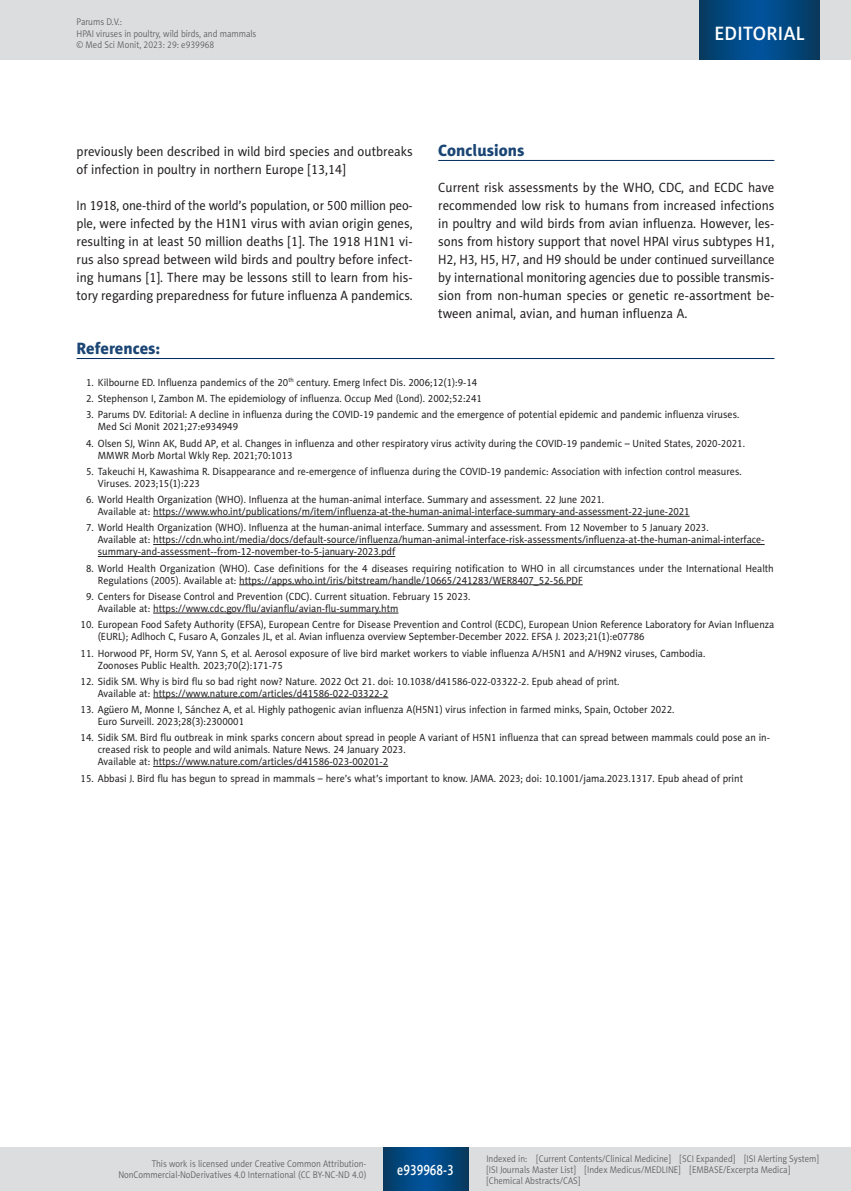
<style>
.page{position:relative;width:851px;height:1191px;background:#fff}
.page>*{position:absolute;margin:0;border:0;box-sizing:border-box;transform-origin:0 0}
.t1{font:19.5px "Naomi Sans EFN Medium";letter-spacing:.01em;color:#fff}
.MSM_Headline_1{font:16.5px "Naomi Sans EFN Heavy";color:#1a4574}
.MSM_Referencje_Tytul{font:16.5px "Naomi Sans EFN Heavy";color:#1a4574}
.MSM_e-PAGINA{font:15px "Naomi Sans EFN Medium";color:#fff;scale:.8 1}
.MSM_Body{font:13.5px/18px "Naomi Sans EFN";color:#231f20;scale:.95 1}
.MSM_Body-2{font:13.5px/18px "Naomi Sans EFN";color:#231f20;text-align:justify;scale:.93 1}
.MSM_Referencje_punkt{font:10.5px/12px "Naomi Sans EFN";color:#231f20;scale:.95 1}
.MSM_pagina_zywa{font:9.75px/11.2px "Naomi Sans EFN Light";color:#57585a;scale:.9 1}
.MSM_pagina_sygnatura{font:9.75px "Naomi Sans EFN Light";color:#57585a;scale:.9 1}
</style>
<div class="page">
<hr style="left:438px;top:160px;width:336px;height:1px;background:#00295c">
<hr style="left:77px;top:358px;width:697px;height:1px;background:#00295c">
<hr style="left:153px;top:516px;width:536px;height:1px;background:#231f20">
<hr style="left:153px;top:544px;width:611px;height:1px;background:#231f20">
<hr style="left:98px;top:556px;width:297px;height:1px;background:#231f20">
<hr style="left:239px;top:584px;width:343px;height:1px;background:#231f20">
<hr style="left:153px;top:613px;width:245px;height:1px;background:#231f20">
<hr style="left:153px;top:697px;width:235px;height:1px;background:#231f20">
<hr style="left:153px;top:766px;width:235px;height:1px;background:#231f20">
<div style="left:0;top:1148px;width:850px;height:43px;background:#dcdddf"></div>
<svg style="left:383px;top:1147px;width:85px;height:43px;background:#02477e"></svg>
<div style="left:0;top:0;width:850px;height:60px;background:#dcdddf"></div>
<svg style="left:699px;top:0;width:120px;height:60px;background:#02477e"></svg>
<p class="MSM_pagina_zywa" style="left:77px;top:16px;width:201px">Parums D.V.:<br>HPAI viruses in poultry, wild birds, and mammals</p>
<p class="MSM_pagina_sygnatura" style="left:77px;top:39px;width:154px">© Med Sci Monit, 2023: 29: e939968</p>
<h1 class="t1" style="left:714px;top:22px;width:91px">EDITORIAL</h1>
<p class="MSM_Body" style="left:77px;top:142px;width:355px">previously been described in wild bird species and outbreaks of infection in poultry in northern Europe [13,14]</p>
<p class="MSM_Body-2" style="left:77px;top:196px;width:363px">In 1918, one-third of the world’s population, or 500 million peo&shy;ple, were infected by the H1N1 virus with avian origin genes, resulting in at least 50 million deaths [1]. The 1918 H1N1 vi&shy;rus also spread between wild birds and poultry before infect&shy;ing humans [1]. There may be lessons still to learn from his&shy;tory regarding preparedness for future influenza A pandemics.</p>
<p class="MSM_Headline_1" style="left:438px;top:140px;width:88px">Conclusions</p>
<p class="MSM_Body" style="left:438px;top:178px;width:355px;text-align:justify">Current risk assessments by the WHO, CDC, and ECDC have recommended low risk to humans from increased infections in poultry and wild birds from avian influenza. However, les&shy;sons from history support that novel HPAI virus subtypes H1, H2, H3, H5, H7, and H9 should be under continued surveillance by international monitoring agencies due to possible transmis&shy;sion from non-human species or genetic re-assortment be&shy;tween animal, avian, and human influenza A.</p>
<p class="MSM_Referencje_Tytul" style="left:77px;top:338px;width:85px">References:</p>
<p class="MSM_Referencje_punkt" style="left:86px;top:376px;width:413px">1. Kilbourne ED. Influenza pandemics of the 20<sup>th</sup> century. Emerg Infect Dis. 2006;12(1):9-14</p>
<p class="MSM_Referencje_punkt" style="left:86px;top:393px;width:418px">2. Stephenson I, Zambon M. The epidemiology of influenza. Occup Med (Lond). 2002;52:241</p>
<p class="MSM_Referencje_punkt" style="left:98px;top:409px;width:676px;text-indent:-12px">3. Parums DV. Editorial: A decline in influenza during the COVID-19 pandemic and the emergence of potential epidemic and pandemic influenza viruses.<br>Med Sci Monit 2021;27:e934949</p>
<p class="MSM_Referencje_punkt" style="left:98px;top:437px;width:682px;text-indent:-12px">4. Olsen SJ, Winn AK, Budd AP, et al. Changes in influenza and other respiratory virus activity during the COVID-19 pandemic – United States, 2020-2021.<br>MMWR Morb Mortal Wkly Rep. 2021;70:1013</p>
<p class="MSM_Referencje_punkt" style="left:98px;top:465px;width:679px;text-indent:-12px">5. Takeuchi H, Kawashima R. Disappearance and re-emergence of influenza during the COVID-19 pandemic: Association with infection control measures.<br>Viruses. 2023;15(1):223</p>
<p class="MSM_Referencje_punkt" style="left:98px;top:494px;width:624px;text-indent:-12px">6. World Health Organization (WHO). Influenza at the human-animal interface. Summary and assessment. 22 June 2021.<br>Available at: https://www.who.int/publications/m/item/influenza-at-the-human-animal-interface-summary-and-assessment-22-june-2021</p>
<p class="MSM_Referencje_punkt" style="left:98px;top:522px;width:703px;text-indent:-12px">7. World Health Organization (WHO). Influenza at the human-animal interface. Summary and assessment. From 12 November to 5 January 2023.<br>Available at: https://cdn.who.int/media/docs/default-source/influenza/human-animal-interface-risk-assessments/influenza-at-the-human-animal-interface&shy;summary-and-assessment--from-12-november-to-5-january-2023.pdf</p>
<p class="MSM_Referencje_punkt" style="left:98px;top:562px;width:713px;text-indent:-12px">8. World Health Organization (WHO). Case definitions for the 4 diseases requiring notification to WHO in all circumstances under the International Health<br>Regulations (2005). Available at: https://apps.who.int/iris/bitstream/handle/10665/241283/WER8407_52-56.PDF</p>
<p class="MSM_Referencje_punkt" style="left:98px;top:590px;width:394px;text-indent:-12px">9. Centers for Disease Control and Prevention (CDC). Current situation. February 15 2023.<br>Available at: https://www.cdc.gov/flu/avianflu/avian-flu-summary.htm</p>
<p class="MSM_Referencje_punkt" style="left:98px;top:619px;width:713px;text-indent:-17px">10. European Food Safety Authority (EFSA), European Centre for Disease Prevention and Control (ECDC), European Union Reference Laboratory for Avian Influenza (EURL); Adlhoch C, Fusaro A, Gonzales JL, et al. Avian influenza overview September-December 2022. EFSA J. 2023;21(1):e07786</p>
<p class="MSM_Referencje_punkt" style="left:98px;top:647px;width:641px;text-indent:-17px">11. Horwood PF, Horm SV, Yann S, et al. Aerosol exposure of live bird market workers to viable influenza A/H5N1 and A/H9N2 viruses, Cambodia.<br>Zoonoses Public Health. 2023;70(2):171-75</p>
<p class="MSM_Referencje_punkt" style="left:98px;top:675px;width:550px;text-indent:-17px">12. Sidik SM. Why is bird flu so bad right now? Nature. 2022 Oct 21. doi: 10.1038/d41586-022-03322-2. Epub ahead of print.<br>Available at: https://www.nature.com/articles/d41586-022-03322-2</p>
<p class="MSM_Referencje_punkt" style="left:98px;top:703px;width:608px;text-indent:-17px">13. Agüero M, Monne I, Sánchez A, et al. Highly pathogenic avian influenza A(H5N1) virus infection in farmed minks, Spain, October 2022.<br>Euro Surveill. 2023;28(3):2300001</p>
<p class="MSM_Referencje_punkt" style="left:98px;top:732px;width:709px;text-indent:-17px">14. Sidik SM. Bird flu outbreak in mink sparks concern about spread in people A variant of H5N1 influenza that can spread between mammals could pose an in&shy;creased risk to people and wild animals. Nature News. 24 January 2023.<br>Available at: https://www.nature.com/articles/d41586-023-00201-2</p>
<p class="MSM_Referencje_punkt" style="left:81px;top:772px;width:698px">15. Abbasi J. Bird flu has begun to spread in mammals – here’s what’s important to know. JAMA. 2023; doi: 10.1001/jama.2023.1317. Epub ahead of print</p>
<p class="MSM_pagina_zywa" style="left:118px;top:1158px;width:277px;text-align:right">This work is licensed under Creative Common Attribution-<br>NonCommercial-NoDerivatives 4.0 International (CC BY-NC-ND 4.0)</p>
<p class="MSM_e-PAGINA" style="left:397px;top:1160px;width:72px">e939968-3</p>
<p class="MSM_pagina_zywa" style="left:486px;top:1152px;width:371px">Indexed in: [Current Contents/Clinical Medicine] [SCI Expanded] [ISI Alerting System] [ISI Journals Master List] [Index Medicus/MEDLINE] [EMBASE/Excerpta Medica] [Chemical Abstracts/CAS]</p>
</div>
